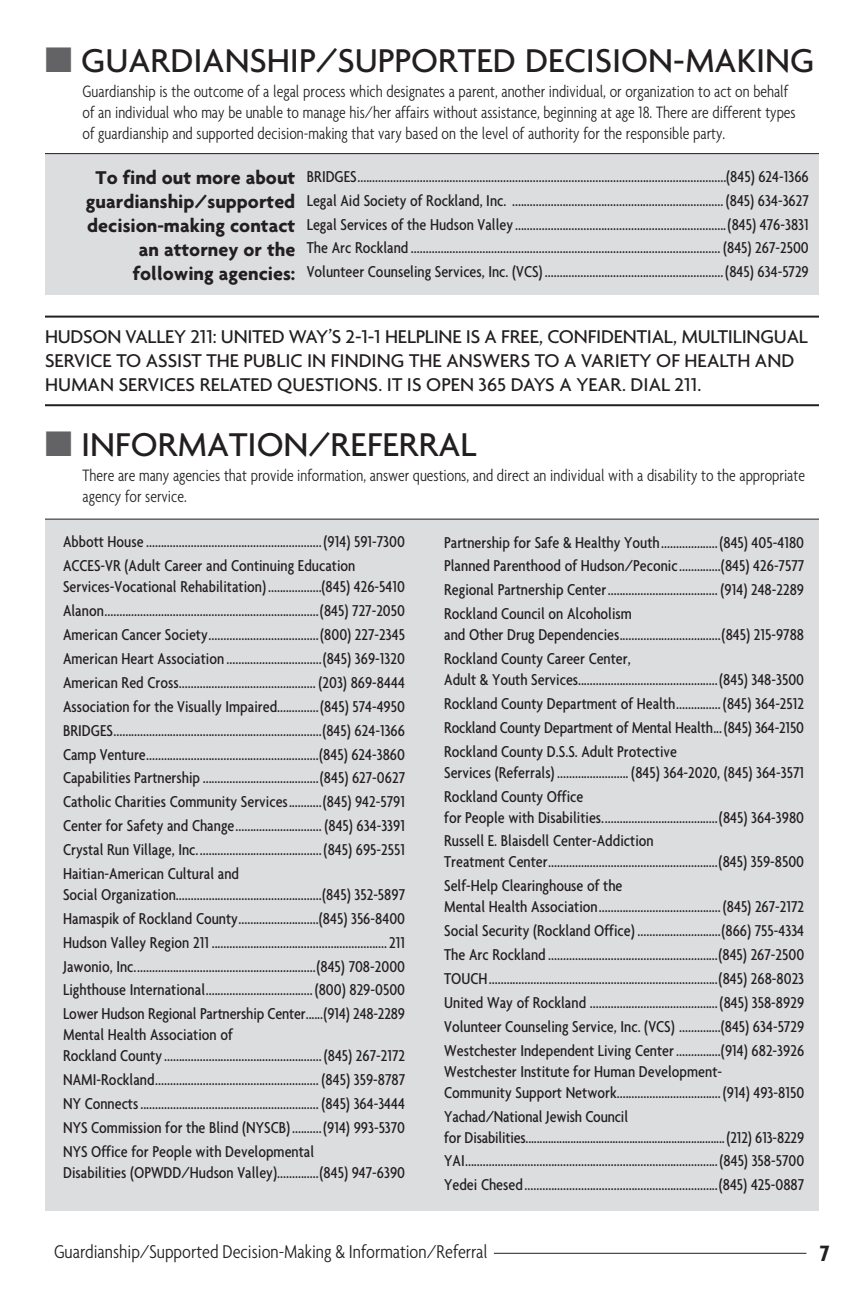
<style>
.page{position:relative;width:864px;height:1296px;background:#fff}
.page>*{position:absolute;margin:0;border:0;box-sizing:border-box;transform-origin:0 0}
.t1{font:500 35.6px "Agenda";color:#231f20}
.t2{font:700 condensed 24px "Agenda";color:#231f20}
.t3{font:500 20px/24px "Agenda";color:#231f20}
.t4{font:700 20px/24px "Agenda";color:#231f20;text-align:right}
.t5{font:300 condensed 20px "Agenda";color:#231f20}
.t6{font:300 condensed 17.8px/20.8px "Agenda";color:#231f20;scale:.95 1}
.t7{font:500 condensed 17px/23.8px "Agenda";color:#231f20}
.s1{color:#636366}
</style>
<div class="page">
<hr style="left:494px;top:1253px;width:312px;height:1px;background:#231f20">
<div style="left:45px;top:519px;width:774px;height:692px;background:#dcdddf"></div>
<div style="left:45px;top:154px;width:774px;height:141px;background:#dcdddf"></div>
<hr style="left:45px;top:153px;width:774px;height:1px;background:#231f20">
<hr style="left:45px;top:519px;width:774px;height:1px;background:#231f20">
<hr style="left:45px;top:404px;width:774px;height:2px;background:#231f20">
<hr style="left:45px;top:316px;width:774px;height:2px;background:#231f20">
<h1 class="t1" style="left:45px;top:39px;width:771px"><span class="s1">■</span> GUARDIANSHIP/SUPPORTED DECISION-MAKING</h1>
<p class="t6" style="left:83px;top:81px;width:752px">Guardianship is the outcome of a legal process which designates a parent, another individual, or organization to act on behalf of an individual who may be unable to manage his/her affairs without assistance, beginning at age 18. There are different types of guardianship and supported decision-making that vary based on the level of authority for the responsible party.</p>
<p class="t4" style="left:86px;top:165px;width:211px">To find out more about guardianship/supported decision-making contact an attorney or the following agencies:</p>
<p class="t7" style="left:307px;top:164px;width:504px;text-align:justify">BRIDGES............................................................................................................................(845) 624-1366<br>Legal Aid Society of Rockland, Inc. ....................................................................... (845) 634-3627<br>Legal Services of the Hudson Valley.......................................................................(845) 476-3831<br>The Arc Rockland ........................................................................................................ (845) 267-2500<br>Volunteer Counseling Services, Inc. (VCS) ............................................................(845) 634-5729</p>
<p class="t3" style="left:45px;top:324px;width:764px">HUDSON VALLEY 211: UNITED WAY’S 2-1-1 HELPLINE IS A FREE, CONFIDENTIAL, MULTILINGUAL<br>SERVICE TO ASSIST THE PUBLIC IN FINDING THE ANSWERS TO A VARIETY OF HEALTH AND<br>HUMAN SERVICES RELATED QUESTIONS. IT IS OPEN 365 DAYS A YEAR. DIAL 211.</p>
<h1 class="t1" style="left:45px;top:423px;width:433px"><span class="s1">■</span> INFORMATION/REFERRAL</h1>
<p class="t6" style="left:83px;top:465px;width:762px">There are many agencies that provide information, answer questions, and direct an individual with a disability to the appropriate agency for service.</p>
<p class="t7" style="left:63px;top:530px;width:344px">Abbott House ...........................................................(914) 591-7300<br>ACCES-VR (Adult Career and Continuing Education</p>
<p class="t7" style="left:63px;top:575px;width:344px;text-align:justify">Services-Vocational Rehabilitation)..................(845) 426-5410<br>Alanon........................................................................(845) 727-2050<br>American Cancer Society.....................................(800) 227-2345<br>American Heart Association ................................(845) 369-1320<br>American Red Cross.............................................. (203) 869-8444<br>Association for the Visually Impaired..............(845) 574-4950<br>BRIDGES......................................................................(845) 624-1366<br>Camp Venture..........................................................(845) 624-3860<br>Capabilities Partnership .......................................(845) 627-0627<br>Catholic Charities Community Services...........(845) 942-5791<br>Center for Safety and Change............................. (845) 634-3391<br>Crystal Run Village, Inc..........................................(845) 695-2551<br>Haitian-American Cultural and</p>
<p class="t7" style="left:63px;top:882px;width:344px;text-align:justify">Social Organization.................................................(845) 352-5897<br>Hamaspik of Rockland County...........................(845) 356-8400<br>Hudson Valley Region 211 ...........................................................211<br>Jawonio, Inc.............................................................(845) 708-2000<br>Lighthouse International....................................(800) 829-0500<br>Lower Hudson Regional Partnership Center......(914) 248-2289</p>
<p class="t7" style="left:63px;top:1024px;width:344px;line-height:21px">Mental Health Association of<br>Rockland County.....................................................(845) 267-2172</p>
<p class="t7" style="left:63px;top:1068px;width:344px;text-align:justify">NAMI-Rockland....................................................... (845) 359-8787<br>NY Connects............................................................ (845) 364-3444<br>NYS Commission for the Blind (NYSCB)..........(914) 993-5370<br>NYS Office for People with Developmental</p>
<p class="t7" style="left:63px;top:1160px;width:343px">Disabilities (OPWDD/Hudson Valley)..............(845) 947-6390</p>
<p class="t7" style="left:444px;top:530px;width:361px;text-align:justify">Partnership for Safe &amp; Healthy Youth...................(845) 405-4180<br>Planned Parenthood of Hudson/Peconic..............(845) 426-7577<br>Regional Partnership Center..................................... (914) 248-2289<br>Rockland Council on Alcoholism</p>
<p class="t7" style="left:444px;top:622px;width:361px">and Other Drug Dependencies..................................(845) 215-9788<br>Rockland County Career Center,</p>
<p class="t7" style="left:444px;top:667px;width:361px;text-align:justify">Adult &amp; Youth Services...............................................(845) 348-3500<br>Rockland County Department of Health............... (845) 364-2512<br>Rockland County Department of Mental Health...(845) 364-2150<br>Rockland County D.S.S. Adult Protective</p>
<p class="t7" style="left:444px;top:760px;width:362px">Services (Referrals) ........................ (845) 364-2020, (845) 364-3571<br>Rockland County Office</p>
<p class="t7" style="left:444px;top:805px;width:361px">for People with Disabilities.......................................(845) 364-3980<br>Russell E. Blaisdell Center-Addiction</p>
<p class="t7" style="left:444px;top:850px;width:362px">Treatment Center.........................................................(845) 359-8500<br>Self-Help Clearinghouse of the</p>
<p class="t7" style="left:444px;top:895px;width:362px;text-align:justify">Mental Health Association.........................................(845) 267-2172<br>Social Security (Rockland Office) ............................(866) 755-4334<br>The Arc Rockland .........................................................(845) 267-2500<br>TOUCH.............................................................................(845) 268-8023<br>United Way of Rockland ...........................................(845) 358-8929<br>Volunteer Counseling Service, Inc. (VCS) ..............(845) 634-5729<br>Westchester Independent Living Center...............(914) 682-3926</p>
<p class="t7" style="left:444px;top:1060px;width:361px;line-height:21px">Westchester Institute for Human Development-<br>Community Support Network...................................(914) 493-8150</p>
<p class="t7" style="left:444px;top:1105px;width:362px;line-height:21px">Yachad/National Jewish Council<br>for Disabilities.......................................................................(212) 613-8229</p>
<p class="t7" style="left:444px;top:1149px;width:362px">YAI.....................................................................................(845) 358-5700<br>Yedei Chesed.................................................................(845) 425-0887</p>
<p class="t5" style="left:54px;top:1240px;width:435px">Guardianship/Supported Decision-Making &amp; Information/Referral</p>
<h2 class="t2" style="left:820px;top:1239px;width:11px">7</h2>
</div>
